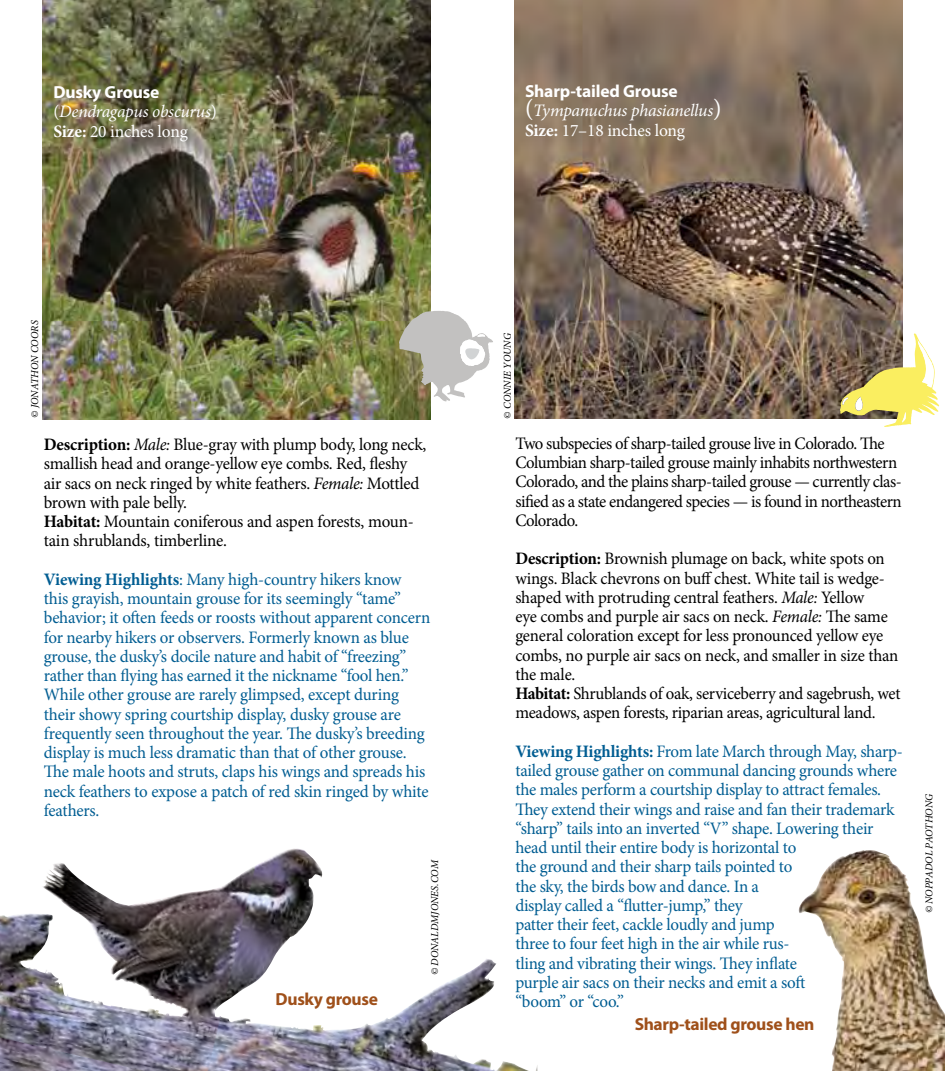
<style>
.page{position:relative;width:945px;height:1071px;background:#fff}
.page>*{position:absolute;margin:0;border:0;box-sizing:border-box;transform-origin:0 0}
.t1{font:17.5px/19.2px "Minion Pro";letter-spacing:-.015em;color:#005d92}
.t2{font:17.5px/19.2px "Minion Pro";letter-spacing:-.02em;color:#000;scale:.96 1}
.t3{font:17.5px/19.2px "Minion Pro";letter-spacing:-.02em;color:#000}
.t4{font:italic 17.5px/19.2px "Minion Pro";letter-spacing:-.02em;color:#fff}
.t5{font:700 17.5px "Myriad Pro";letter-spacing:-.02em;color:#9f501a}
.t6{font:700 17.5px "Myriad Pro";letter-spacing:-.01em;color:#fff}
.t7{font:italic 10.5px "Minion Pro";letter-spacing:.115em;color:#000}
.s1{font-style:normal}
.s2{font-weight:700;font-style:normal}
.s3{font-style:normal;font-size:24.5px}
.s4{font-weight:700}
.s5{font-style:italic}
</style>
<div class="page">
<img style="left:42px;top:0;width:388px;height:420px">
<img style="left:514px;top:0;width:389px;height:419px">
<img style="left:0;top:863px;width:529px;height:208px">
<img style="left:798px;top:850px;width:147px;height:221px">
<svg style="left:399px;top:311px;width:94px;height:91px"></svg>
<svg style="left:840px;top:333px;width:99px;height:94px"></svg>
<p class="t6" style="left:53px;top:81px;width:107px">Dusky Grouse</p>
<p class="t4" style="left:53px;top:102px;width:165px"><span class="s1">(</span>Dendragapus obscurus<span class="s1">)<br></span><span class="s2">Size:</span> <span class="s1">20 inches long</span></p>
<p class="t6" style="left:525px;top:80px;width:154px">Sharp-tailed Grouse</p>
<p class="t4" style="left:525px;top:101px;width:198px"><span class="s3">(</span>Tympanuchus phasianellus<span class="s3">)<br></span><span class="s2">Size:</span> <span class="s1">17–18 inches long</span></p>
<p class="t7" style="left:28px;top:418px;width:99px;rotate:-90deg">© jonathon Coors</p>
<p class="t3" style="left:44px;top:435px;width:384px"><span class="s4">Description:</span> <span class="s5">Male:</span> Blue-gray with plump body, long neck, smallish head and orange-yellow eye combs. Red, fleshy air sacs on neck ringed by white feathers. <span class="s5">Female:</span> Mottled brown with pale belly.<br><span class="s4">Habitat:</span> Mountain coniferous and aspen forests, moun&shy;tain shrublands, timberline.</p>
<p class="t1" style="left:44px;top:570px;width:388px"><span class="s4">Viewing Highlights</span>: Many high-country hikers know this grayish, mountain grouse for its seemingly “tame” behavior; it often feeds or roosts without apparent concern for nearby hikers or observers. Formerly known as blue grouse, the dusky’s docile nature and habit of “freezing” rather than flying has earned it the nickname “fool hen.” While other grouse are rarely glimpsed, except during their showy spring courtship display, dusky grouse are frequently seen throughout the year. The dusky’s breeding display is much less dramatic than that of other grouse.<br>The male hoots and struts, claps his wings and spreads his neck feathers to expose a patch of red skin ringed by white feathers.</p>
<p class="t5" style="left:276px;top:988px;width:104px">Dusky grouse</p>
<p class="t7" style="left:428px;top:975px;width:116px;rotate:-90deg">© donaldmjones.com</p>
<p class="t7" style="left:500px;top:419px;width:87px;rotate:-90deg">© Connie Young</p>
<p class="t2" style="left:515px;top:434px;width:404px">Two subspecies of sharp-tailed grouse live in Colorado. The Columbian sharp-tailed grouse mainly inhabits northwestern Colorado, and the plains sharp-tailed grouse — currently clas&shy;sified as a state endangered species — is found in northeastern Colorado.</p>
<p class="t2" style="left:515px;top:549px;width:403px"><span class="s4">Description:</span> Brownish plumage on back, white spots on wings. Black chevrons on buff chest. White tail is wedge&shy;shaped with protruding central feathers. <span class="s5">Male:</span> Yellow<br>eye combs and purple air sacs on neck. <span class="s5">Female:</span> The same general coloration except for less pronounced yellow eye combs, no purple air sacs on neck, and smaller in size than the male.<br><span class="s4">Habitat:</span> Shrublands of oak, serviceberry and sagebrush, wet meadows, aspen forests, riparian areas, agricultural land.</p>
<p class="t1" style="left:515px;top:742px;width:389px"><span class="s4">Viewing Highlights:</span> From late March through May, sharp&shy;tailed grouse gather on communal dancing grounds where the males perform a courtship display to attract females.<br>They extend their wings and raise and fan their trademark “sharp” tails into an inverted “V” shape. Lowering their head until their entire body is horizontal to<br>the ground and their sharp tails pointed to<br>the sky, the birds bow and dance. In a<br>display called a “flutter-jump,” they<br>patter their feet, cackle loudly and jump<br>three to four feet high in the air while rus-<br>tling and vibrating their wings. They inflate<br>purple air sacs on their necks and emit a soft<br>“boom” or “coo.”</p>
<p class="t5" style="left:635px;top:1013px;width:181px">Sharp-tailed grouse hen</p>
<p class="t7" style="left:922px;top:913px;width:121px;rotate:-90deg">© Noppadol paothong</p>
</div>
